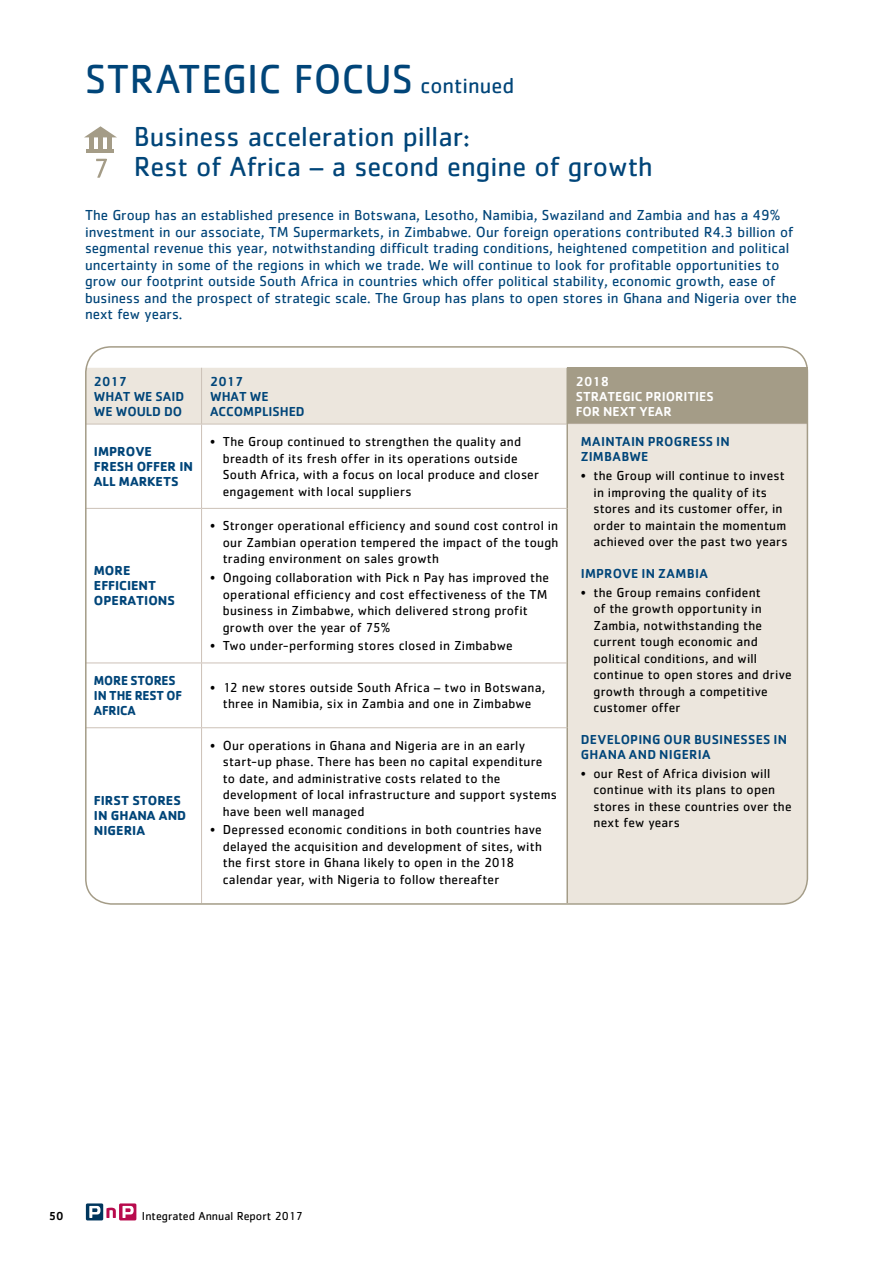
<style>
.page{position:relative;width:893px;height:1263px;background:#fff}
.page>*{position:absolute;margin:0;border:0;box-sizing:border-box;transform-origin:0 0}
.t1{font:42px "Cachet Std";color:#004579}
.t2{font:28.5px/30px "Cachet Std";color:#004579}
.t3{font:15px/16.5px "Cachet Std";color:#004579}
.t4{font:13.5px/16.5px "Cachet Std";letter-spacing:.015em;color:#000}
.t5{font:500 13.5px/15px "Cachet Std";letter-spacing:.015em;color:#004579}
.t6{font:700 13.5px/15px "Cachet Std";color:#004579}
.t7{font:500 13.5px/15px "Cachet Std";color:#fff}
.t8{font:700 13.5px/15px "Cachet Std";color:#004579;scale:.95 1}
.t9{font:12px "Cachet Std";color:#000}
.t10{font:500 12px "Cachet Std";color:#000}
.s1{font-size:22.5px}
</style>
<div class="page">
<svg style="left:86px;top:1203px;width:50px;height:17px"></svg>
<div style="left:88px;top:368px;width:478px;height:56px;background:#ece6dd"></div>
<div style="left:567px;top:368px;width:241px;height:56px;background:#a49c87"></div>
<hr style="left:201px;top:368px;width:1px;height:56px;background:#ccc1b7">
<hr style="left:85px;top:424px;width:117px;height:1px;background:#ccc1b7">
<hr style="left:202px;top:424px;width:364px;height:1px;background:#ccc1b7">
<hr style="left:201px;top:424px;width:1px;height:84px;background:#ccc1b7">
<hr style="left:85px;top:508px;width:117px;height:1px;background:#ccc1b7">
<hr style="left:202px;top:508px;width:364px;height:1px;background:#ccc1b7">
<hr style="left:201px;top:509px;width:1px;height:153px;background:#ccc1b7">
<hr style="left:85px;top:662px;width:117px;height:1px;background:#ccc1b7">
<hr style="left:202px;top:662px;width:364px;height:1px;background:#ccc1b7">
<hr style="left:201px;top:663px;width:1px;height:64px;background:#ccc1b7">
<hr style="left:85px;top:727px;width:117px;height:1px;background:#ccc1b7">
<hr style="left:202px;top:727px;width:364px;height:1px;background:#ccc1b7">
<hr style="left:201px;top:728px;width:1px;height:175px;background:#ccc1b7">
<hr style="left:566px;top:368px;width:2px;height:56px;background:#a49c87">
<hr style="left:566px;top:424px;width:2px;height:84px;background:#a49c87">
<hr style="left:566px;top:508px;width:2px;height:155px;background:#a49c87">
<hr style="left:566px;top:663px;width:2px;height:65px;background:#a49c87">
<hr style="left:566px;top:728px;width:2px;height:175px;background:#a49c87">
<div style="left:568px;top:424px;width:241px;height:478px;background:#ece6dd"></div>
<div style="left:89px;top:136px;width:5px;height:14px;background:#a49c87"></div>
<hr style="left:87px;top:150px;width:27px;height:3px;background:#a49c87">
<div style="left:98px;top:136px;width:5px;height:14px;background:#a49c87"></div>
<div style="left:107px;top:136px;width:5px;height:14px;background:#a49c87"></div>
<svg style="left:85px;top:126px;width:31px;height:11px"></svg>
<svg style="left:96px;top:159px;width:11px;height:19px"></svg>
<h1 class="t1" style="left:85px;top:54px;width:431px">STRATEGIC FOCUS <span class="s1">continued</span></h1>
<h2 class="t2" style="left:134px;top:121px;width:520px">Business acceleration pillar:<br>Rest of Africa – a second engine of growth</h2>
<p class="t3" style="left:85px;top:207px;width:713px">The Group has an established presence in Botswana, Lesotho, Namibia, Swaziland and Zambia and has a 49% investment in our associate, TM Supermarkets, in Zimbabwe. Our foreign operations contributed R4.3 billion of segmental revenue this year, notwithstanding difficult trading conditions, heightened competition and political uncertainty in some of the regions in which we trade. We will continue to look for profitable opportunities to grow our footprint outside South Africa in countries which offer political stability, economic growth, ease of business and the prospect of strategic scale. The Group has plans to open stores in Ghana and Nigeria over the next few years.</p>
<p class="t5" style="left:94px;top:373px;width:92px">2017<br>WHAT WE SAID<br>WE WOULD DO</p>
<p class="t5" style="left:210px;top:373px;width:96px">2017<br>WHAT WE<br>ACCOMPLISHED</p>
<p class="t7" style="left:576px;top:373px;width:140px">2018<br>STRATEGIC PRIORITIES<br>FOR NEXT YEAR</p>
<p class="t6" style="left:94px;top:443px;width:101px">IMPROVE<br>FRESH OFFER IN<br>ALL MARKETS</p>
<p class="t4" style="left:223px;top:433px;width:318px;text-indent:-13px">• The Group continued to strengthen the quality and breadth of its fresh offer in its operations outside South Africa, with a focus on local produce and closer engagement with local suppliers</p>
<p class="t5" style="left:581px;top:434px;width:151px">MAINTAIN PROGRESS IN<br>ZIMBABWE</p>
<p class="t4" style="left:593px;top:467px;width:196px;text-indent:-13px">• the Group will continue to invest in improving the quality of its stores and its customer offer, in order to maintain the momentum achieved over the past two years</p>
<p class="t5" style="left:581px;top:566px;width:129px">IMPROVE IN ZAMBIA</p>
<p class="t4" style="left:593px;top:584px;width:200px;text-indent:-13px">• the Group remains confident<br>of the growth opportunity in<br>Zambia, notwithstanding the current tough economic and political conditions, and will continue to open stores and drive growth through a competitive customer offer</p>
<p class="t5" style="left:581px;top:732px;width:208px">DEVELOPING OUR BUSINESSES IN<br>GHANA AND NIGERIA</p>
<p class="t4" style="left:593px;top:765px;width:200px;text-indent:-13px">• our Rest of Africa division will continue with its plans to open stores in these countries over the next few years</p>
<p class="t4" style="left:223px;top:517px;width:337px;text-align:justify;text-indent:-13px">• Stronger operational efficiency and sound cost control in our Zambian operation tempered the impact of the tough trading environment on sales growth</p>
<p class="t4" style="left:223px;top:569px;width:328px;text-indent:-13px">• Ongoing collaboration with Pick n Pay has improved the operational efficiency and cost effectiveness of the TM business in Zimbabwe, which delivered strong profit growth over the year of 75%</p>
<p class="t4" style="left:210px;top:637px;width:304px">• Two under-performing stores closed in Zimbabwe</p>
<p class="t6" style="left:94px;top:563px;width:83px">MORE<br>EFFICIENT<br>OPERATIONS</p>
<p class="t8" style="left:94px;top:672px;width:94px">MORE STORES<br>IN THE REST OF<br>AFRICA</p>
<p class="t4" style="left:210px;top:679px;width:337px;text-align:center">• 12 new stores outside South Africa – two in Botswana, three in Namibia, six in Zambia and one in Zimbabwe</p>
<p class="t4" style="left:223px;top:737px;width:336px;text-indent:-13px">• Our operations in Ghana and Nigeria are in an early start-up phase. There has been no capital expenditure to date, and administrative costs related to the development of local infrastructure and support systems have been well managed</p>
<p class="t4" style="left:223px;top:821px;width:321px;text-indent:-13px">• Depressed economic conditions in both countries have delayed the acquisition and development of sites, with the first store in Ghana likely to open in the 2018 calendar year, with Nigeria to follow thereafter</p>
<p class="t6" style="left:94px;top:792px;width:94px">FIRST STORES<br>IN GHANA AND<br>NIGERIA</p>
<p class="t10" style="left:49px;top:1209px;width:16px">50</p>
<p class="t9" style="left:142px;top:1209px;width:162px">Integrated Annual Report 2017</p>
</div>
